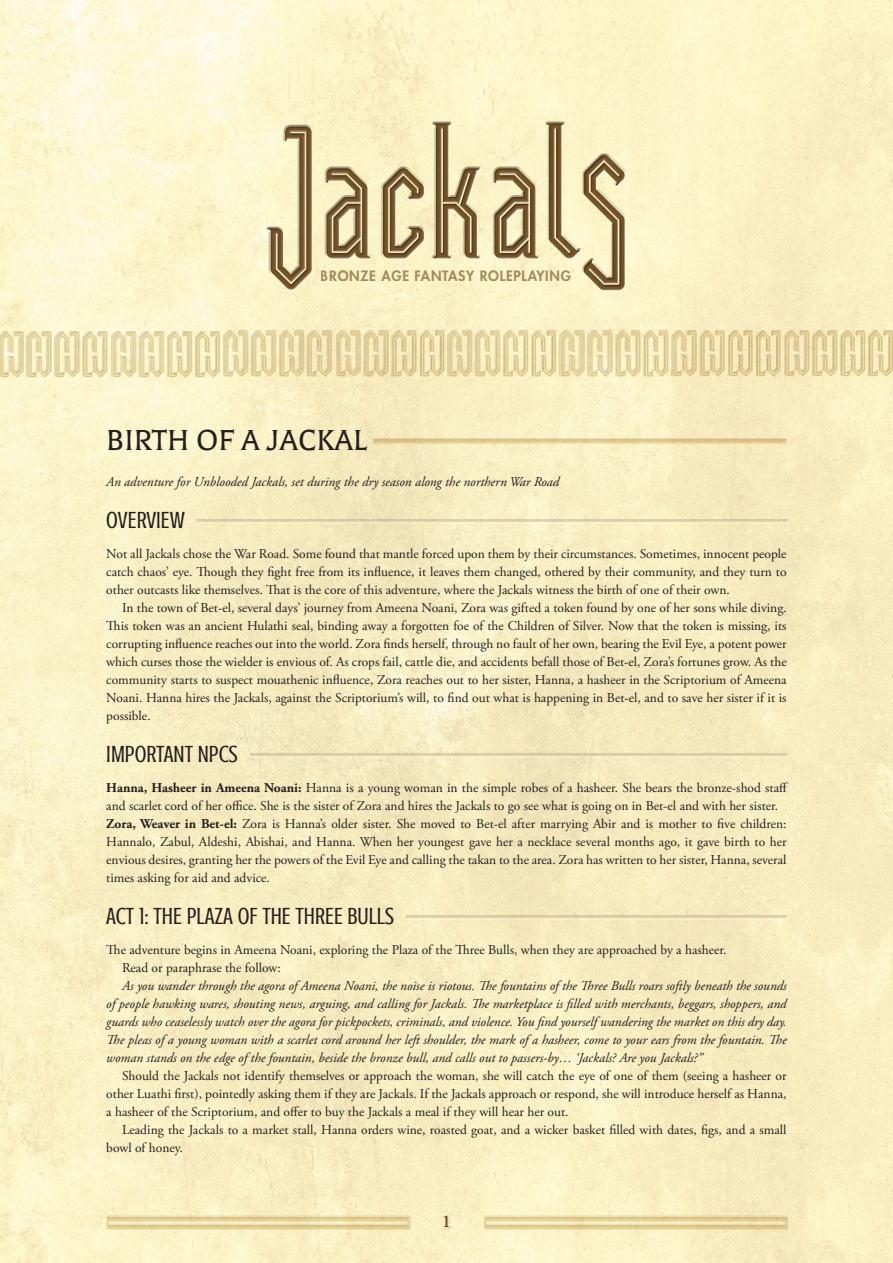
<style>
.page{position:relative;width:893px;height:1263px;background:#fff}
.page>*{position:absolute;margin:0;border:0;box-sizing:border-box;transform-origin:0 0}
.pdq-a-head{font:33px "Balthazar";color:#231f20}
.pdq-b-head{font:24px "Crushed";color:#231f20}
.t1{font:600 18px "Adobe Garamond Pro";color:#753d10}
.t2{font:800 13.95px "Futura Std";letter-spacing:.05em;color:#735126}
.pdq-body-text{font:13.5px/18px "Adobe Garamond Pro";color:#231f20;text-align:justify}
.pdq-para1{font:13.5px/18px "Adobe Garamond Pro";color:#231f20;text-align:justify}
.pdq-body-text-2{font:italic 13.5px/18px "Adobe Garamond Pro";color:#231f20;text-align:justify}
.pdq-para1-2{font:italic 13.5px "Adobe Garamond Pro";color:#231f20}
.s1{font-weight:700}
</style>
<div class="page">
<img style="left:0;top:0;width:893px;height:1263px">
<div style="left:105px;top:1215px;width:305px;height:16px;background:#231f20;opacity:.64"></div>
<div style="left:482px;top:1215px;width:306px;height:16px;background:#231f20;opacity:.64"></div>
<div style="left:441px;top:1213px;width:10px;height:15px;background:#fff;opacity:.39"></div>
<div style="left:441px;top:1214px;width:11px;height:16px;background:#231f20;opacity:.71"></div>
<div style="left:266px;top:123px;width:361px;height:170px;background:#fff;opacity:.75"></div>
<div style="left:266px;top:122px;width:361px;height:165px;background:#231f20;opacity:.75"></div>
<div style="left:0;top:332px;width:109px;height:47px;background:#fcf7cf"></div>
<div style="left:0;top:331px;width:108px;height:47px;background:#231f20;opacity:.75"></div>
<div style="left:112px;top:332px;width:109px;height:47px;background:#fcf6cb"></div>
<div style="left:111px;top:331px;width:110px;height:47px;background:#231f20;opacity:.75"></div>
<div style="left:224px;top:331px;width:109px;height:47px;background:#faf1c4"></div>
<div style="left:223px;top:330px;width:110px;height:47px;background:#231f20;opacity:.75"></div>
<div style="left:336px;top:331px;width:110px;height:47px;background:#f8edbf"></div>
<div style="left:336px;top:330px;width:109px;height:47px;background:#231f20;opacity:.75"></div>
<div style="left:448px;top:331px;width:109px;height:47px;background:#faf0c2"></div>
<div style="left:447px;top:330px;width:110px;height:47px;background:#231f20;opacity:.75"></div>
<div style="left:560px;top:331px;width:110px;height:47px;background:#fff;opacity:.75"></div>
<div style="left:559px;top:330px;width:110px;height:47px;background:#231f20;opacity:.75"></div>
<div style="left:671px;top:330px;width:111px;height:47px;background:#231f20;opacity:.75"></div>
<svg style="left:0;top:331px;width:784px;height:46px"></svg>
<div style="left:784px;top:330px;width:109px;height:47px;background:#231f20;opacity:.75"></div>
<div style="left:373px;top:439px;width:415px;height:7px;background:#fff;opacity:.86"></div>
<div style="left:372px;top:438px;width:416px;height:7px;background:#231f20;opacity:.32"></div>
<hr style="left:198px;top:520px;width:590px;height:4px;background:#f8f0cd">
<hr style="left:197px;top:519px;width:591px;height:4px;background:#231f20;opacity:.55">
<hr style="left:199px;top:520px;width:588px;height:2px;background:#e1c89c">
<hr style="left:251px;top:754px;width:538px;height:4px;background:#f7edca">
<hr style="left:250px;top:753px;width:538px;height:4px;background:#231f20;opacity:.55">
<hr style="left:252px;top:754px;width:535px;height:2px;background:#e1c89c">
<hr style="left:407px;top:916px;width:381px;height:4px;background:#f7eeca">
<hr style="left:406px;top:915px;width:382px;height:4px;background:#231f20;opacity:.55">
<hr style="left:408px;top:916px;width:379px;height:2px;background:#e1c89c">
<p class="t2" style="left:321px;top:267px;width:252px">BRONZE AGE FANTASY ROLEPLAYING</p>
<p class="pdq-a-head" style="left:106px;top:424px;width:262px">BIRTH OF A JACKAL</p>
<p class="pdq-para1-2" style="left:106px;top:474px;width:455px">An adventure for Unblooded Jackals, set during the dry season along the northern War Road</p>
<p class="pdq-b-head" style="left:106px;top:507px;width:80px">OVERVIEW</p>
<p class="pdq-para1" style="left:106px;top:545px;width:682px">Not all Jackals chose the War Road. Some found that mantle forced upon them by their circumstances. Sometimes, innocent people catch chaos’ eye. Though they fight free from its influence, it leaves them changed, othered by their community, and they turn to other outcasts like themselves. That is the core of this adventure, where the Jackals witness the birth of one of their own.</p>
<p class="pdq-body-text" style="left:106px;top:599px;width:682px;text-indent:16px">In the town of Bet-el, several days’ journey from Ameena Noani, Zora was gifted a token found by one of her sons while diving.<br>This token was an ancient Hulathi seal, binding away a forgotten foe of the Children of Silver. Now that the token is missing, its corrupting influence reaches out into the world. Zora finds herself, through no fault of her own, bearing the Evil Eye, a potent power which curses those the wielder is envious of. As crops fail, cattle die, and accidents befall those of Bet-el, Zora’s fortunes grow. As the community starts to suspect mouathenic influence, Zora reaches out to her sister, Hanna, a hasheer in the Scriptorium of Ameena Noani. Hanna hires the Jackals, against the Scriptorium’s will, to find out what is happening in Bet-el, and to save her sister if it is possible.</p>
<p class="pdq-b-head" style="left:106px;top:741px;width:133px">IMPORTANT NPCS</p>
<p class="pdq-para1" style="left:106px;top:779px;width:683px"><span class="s1">Hanna, Hasheer in Ameena Noani:</span> Hanna is a young woman in the simple robes of a hasheer. She bears the bronze-shod staff and scarlet cord of her office. She is the sister of Zora and hires the Jackals to go see what is going on in Bet-el and with her sister.</p>
<p class="pdq-para1" style="left:106px;top:815px;width:682px"><span class="s1">Zora, Weaver in Bet-el:</span> Zora is Hanna’s older sister. She moved to Bet-el after marrying Abir and is mother to five children:<br>Hannalo, Zabul, Aldeshi, Abishai, and Hanna. When her youngest gave her a necklace several months ago, it gave birth to her envious desires, granting her the powers of the Evil Eye and calling the takan to the area. Zora has written to her sister, Hanna, several times asking for aid and advice.</p>
<p class="pdq-b-head" style="left:106px;top:903px;width:289px">ACT 1: THE PLAZA OF THE THREE BULLS</p>
<p class="pdq-para1" style="left:106px;top:941px;width:622px">The adventure begins in Ameena Noani, exploring the Plaza of the Three Bulls, when they are approached by a hasheer.</p>
<p class="pdq-body-text" style="left:122px;top:959px;width:160px">Read or paraphrase the follow:</p>
<p class="pdq-body-text-2" style="left:106px;top:977px;width:682px;text-indent:16px">As you wander through the agora of Ameena Noani, the noise is riotous. The fountains of the Three Bulls roars softly beneath the sounds of people hawking wares, shouting news, arguing, and calling for Jackals. The marketplace is filled with merchants, beggars, shoppers, and guards who ceaselessly watch over the agora for pickpockets, criminals, and violence. You find yourself wandering the market on this dry day.<br>The pleas of a young woman with a scarlet cord around her left shoulder, the mark of a hasheer, come to your ears from the fountain. The woman stands on the edge of the fountain, beside the bronze bull, and calls out to passers-by… ‘Jackals? Are you Jackals?”</p>
<p class="pdq-body-text" style="left:106px;top:1067px;width:682px;text-indent:16px">Should the Jackals not identify themselves or approach the woman, she will catch the eye of one of them (seeing a hasheer or other Luathi first), pointedly asking them if they are Jackals. If the Jackals approach or respond, she will introduce herself as Hanna, a hasheer of the Scriptorium, and offer to buy the Jackals a meal if they will hear her out.</p>
<p class="pdq-body-text" style="left:106px;top:1121px;width:682px;text-indent:16px">Leading the Jackals to a market stall, Hanna orders wine, roasted goat, and a wicker basket filled with dates, figs, and a small bowl of honey.</p>
<h3 class="t1" style="left:442px;top:1211px;width:11px">1</h3>
</div>
